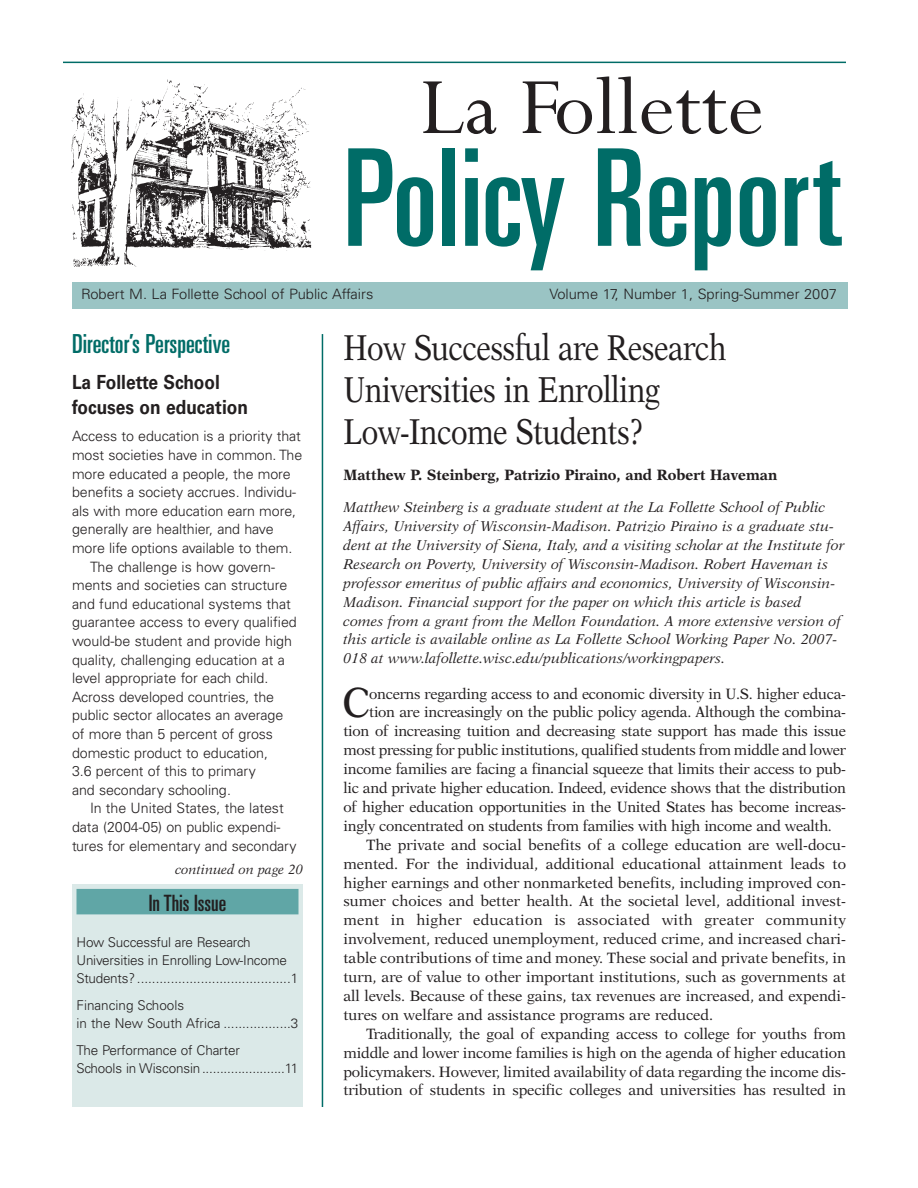
<style>
.page{position:relative;width:918px;height:1188px;background:#fff}
.page>*{position:absolute;margin:0;border:0;box-sizing:border-box;transform-origin:0 0}
.t1{font:ultra-condensed 135px "Univers";color:#006c67}
.t2{font:90px "Perpetua";color:#231f20}
.t3{font:42.3px "New Aster";color:#231f20;scale:.96 1}
.t4{font:36px/42px "New Aster";letter-spacing:-.015em;color:#231f20;scale:.8 1}
.t5{font:ultra-condensed 26.25px "Univers";letter-spacing:.005em;color:#006c67}
.t6{font:ultra-condensed 22.5px "Univers";color:#231f20}
.t7{font:700 19.5px/24.5px "Univers";color:#231f20;scale:.89 1}
.t8{font:15px "New Aster";letter-spacing:-.01em;color:#231f20}
.t9{font:15px "New Aster";letter-spacing:-.01em;color:#231f20;scale:.96 1}
.t10{font:15px "New Aster";letter-spacing:.02em;color:#231f20}
.t11{font:700 15px "New Aster";color:#231f20;scale:.95 1}
.t12{font:300 14.25px "Univers";letter-spacing:-.005em;color:#231f20}
.t13{font:italic 14.25px/18.9px "New Aster";color:#231f20}
.t14{font:300 13.5px/18px "Univers";letter-spacing:-.015em;color:#231f20}
.t15{font:italic 13.5px "New Aster";color:#231f20}
</style>
<div class="page">
<img style="left:71px;top:79px;width:241px;height:188px">
<div style="left:72px;top:282px;width:775px;height:27px;background:#9ac4c4"></div>
<div style="left:72px;top:884px;width:231px;height:223px;background:#dbe9e8"></div>
<div style="left:76px;top:889px;width:222px;height:25px;background:#60a6a6"></div>
<hr style="left:322px;top:334px;width:1px;height:773px;background:#006c67">
<hr style="left:63px;top:62px;width:783px;height:1px;background:#006c67">
<h2 class="t2" style="left:419px;top:59px;width:346px">La Follette</h2>
<h1 class="t1" style="left:343px;top:148px;width:499px">Policy Report</h1>
<p class="t12" style="left:81px;top:289px;width:294px">Robert M. La Follette School of Public Affairs</p>
<p class="t12" style="left:550px;top:289px;width:289px">Volume 17, Number 1, Spring-Summer 2007</p>
<h3 class="t5" style="left:72px;top:334px;width:160px">Director’s Perspective</h3>
<h3 class="t7" style="left:72px;top:372px;width:199px">La Follette School focuses on education</h3>
<p class="t12" style="left:72px;top:431px;width:231px">Access to education is a priority that</p>
<p class="t12" style="left:72px;top:450px;width:232px">most societies have in common. The</p>
<p class="t12" style="left:72px;top:468px;width:220px">more educated a people, the more</p>
<p class="t12" style="left:72px;top:487px;width:226px">benefits a society accrues. Individu-</p>
<p class="t12" style="left:72px;top:506px;width:226px">als with more education earn more,</p>
<p class="t12" style="left:72px;top:524px;width:203px">generally are healthier, and have</p>
<p class="t12" style="left:72px;top:543px;width:222px">more life options available to them.</p>
<p class="t12" style="left:90px;top:561px;width:187px">The challenge is how govern-</p>
<p class="t12" style="left:72px;top:580px;width:217px">ments and societies can structure</p>
<p class="t12" style="left:72px;top:599px;width:221px">and fund educational systems that</p>
<p class="t12" style="left:72px;top:617px;width:226px">guarantee access to every qualified</p>
<p class="t12" style="left:72px;top:636px;width:222px">would-be student and provide high</p>
<p class="t12" style="left:72px;top:654px;width:215px">quality, challenging education at a</p>
<p class="t12" style="left:72px;top:673px;width:198px">level appropriate for each child.</p>
<p class="t12" style="left:72px;top:692px;width:204px">Across developed countries, the</p>
<p class="t12" style="left:72px;top:710px;width:213px">public sector allocates an average</p>
<p class="t12" style="left:72px;top:729px;width:203px">of more than 5 percent of gross</p>
<p class="t12" style="left:72px;top:747px;width:198px">domestic product to education,</p>
<p class="t12" style="left:72px;top:766px;width:185px">3.6 percent of this to primary</p>
<p class="t12" style="left:72px;top:785px;width:161px">and secondary schooling.</p>
<p class="t12" style="left:90px;top:803px;width:195px">In the United States, the latest</p>
<p class="t12" style="left:72px;top:822px;width:210px">data (2004-05) on public expendi-</p>
<p class="t12" style="left:72px;top:840px;width:226px">tures for elementary and secondary</p>
<p class="t15" style="left:175px;top:864px;width:129px">continued on page 20</p>
<h3 class="t6" style="left:149px;top:894px;width:79px">In This Issue</h3>
<p class="t14" style="left:76px;top:934px;width:223px">How Successful are Research<br>Universities in Enrolling Low-Income<br>Students? .........................................1</p>
<p class="t14" style="left:76px;top:997px;width:223px">Financing Schools<br>in the New South Africa ..................3</p>
<p class="t14" style="left:76px;top:1042px;width:223px">The Performance of Charter<br>Schools in Wisconsin.......................11</p>
<h3 class="t4" style="left:344px;top:329px;width:480px">How Successful are Research<br>Universities in Enrolling<br>Low-Income Students?</h3>
<p class="t11" style="left:344px;top:468px;width:458px">Matthew P. Steinberg, Patrizio Piraino, and Robert Haveman</p>
<p class="t13" style="left:344px;top:499px;width:503px">Matthew Steinberg is a graduate student at the La Follette School of Public Affairs, University of Wisconsin-Madison. Patrizio Piraino is a graduate stu&shy;dent at the University of Siena, Italy, and a visiting scholar at the Institute for Research on Poverty, University of Wisconsin-Madison. Robert Haveman is professor emeritus of public affairs and economics, University of Wisconsin-Madison. Financial support for the paper on which this article is based comes from a grant from the Mellon Foundation. A more extensive version of this article is available online as La Follette School Working Paper No. 2007- 018 at www.lafollette.wisc.edu/publications/workingpapers.</p>
<h3 class="t3" style="left:342px;top:685px;width:30px">C</h3>
<p class="t9" style="left:369px;top:687px;width:498px">oncerns regarding access to and economic diversity in U.S. higher educa-</p>
<p class="t9" style="left:369px;top:706px;width:498px">tion are increasingly on the public policy agenda. Although the combina-</p>
<p class="t9" style="left:343px;top:725px;width:525px">tion of increasing tuition and decreasing state support has made this issue</p>
<p class="t9" style="left:343px;top:744px;width:525px">most pressing for public institutions, qualified students from middle and lower</p>
<p class="t9" style="left:343px;top:763px;width:525px">income families are facing a financial squeeze that limits their access to pub-</p>
<p class="t9" style="left:343px;top:782px;width:525px">lic and private higher education. Indeed, evidence shows that the distribution</p>
<p class="t9" style="left:343px;top:800px;width:525px">of higher education opportunities in the United States has become increas-</p>
<p class="t9" style="left:343px;top:819px;width:510px">ingly concentrated on students from families with high income and wealth.</p>
<p class="t8" style="left:366px;top:838px;width:482px">The private and social benefits of a college education are well-docu-</p>
<p class="t8" style="left:343px;top:857px;width:504px">mented. For the individual, additional educational attainment leads to</p>
<p class="t8" style="left:343px;top:876px;width:504px">higher earnings and other nonmarketed benefits, including improved con-</p>
<p class="t8" style="left:343px;top:895px;width:504px">sumer choices and better health. At the societal level, additional invest-</p>
<p class="t10" style="left:343px;top:914px;width:504px">ment in higher education is associated with greater community</p>
<p class="t8" style="left:343px;top:933px;width:504px">involvement, reduced unemployment, reduced crime, and increased chari-</p>
<p class="t8" style="left:343px;top:952px;width:504px">table contributions of time and money. These social and private benefits, in</p>
<p class="t8" style="left:343px;top:971px;width:504px">turn, are of value to other important institutions, such as governments at</p>
<p class="t8" style="left:343px;top:989px;width:504px">all levels. Because of these gains, tax revenues are increased, and expendi-</p>
<p class="t8" style="left:343px;top:1008px;width:371px">tures on welfare and assistance programs are reduced.</p>
<p class="t8" style="left:366px;top:1027px;width:482px">Traditionally, the goal of expanding access to college for youths from</p>
<p class="t8" style="left:343px;top:1046px;width:504px">middle and lower income families is high on the agenda of higher education</p>
<p class="t8" style="left:343px;top:1065px;width:504px">policymakers. However, limited availability of data regarding the income dis-</p>
<p class="t8" style="left:343px;top:1084px;width:504px">tribution of students in specific colleges and universities has resulted in</p>
</div>
